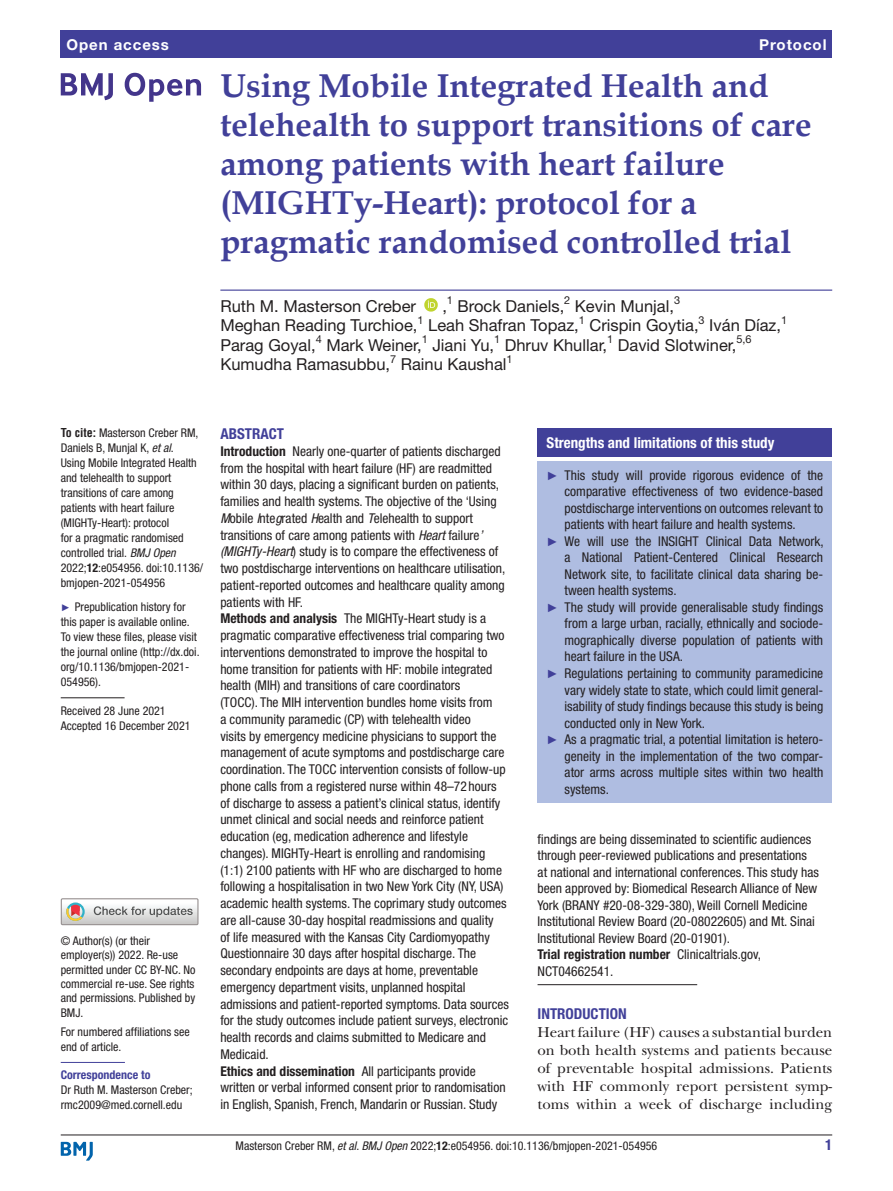
<style>
.page{position:relative;width:893px;height:1191px;background:#fff}
.page>*{position:absolute;margin:0;border:0;box-sizing:border-box;transform-origin:0 0}
.t1{font:700 33px/39px "Book Antiqua";color:#414099}
.t2{font:16.5px "Helvetica Neue LT Std";color:#231f20}
.t3{font:15px/18px "New Baskerville";color:#231f20;text-align:justify}
.t4{font:700 condensed 15px "Helvetica Neue LT Std";color:#fff}
.t5{font:700 condensed 15px "Helvetica Neue LT Std";color:#414099}
.t6{font:700 15px "Helvetica Neue LT Std";letter-spacing:.065em;color:#fff}
.t7{font:condensed 13.5px/16.8px "Helvetica Neue LT Std";color:#231f20}
.t8{font:condensed 12px/15px "Helvetica Neue LT Std";color:#231f20}
.t9{font:700 condensed 12px "Helvetica Neue LT Std";color:#414099}
.t10{font:10.95px "Helvetica Neue LT Std";color:#231f20}
.s1{font-family:"Helvetica LT Std";font-weight:700}
.s2{font-style:italic}
.s3{font-weight:700}
.s4{font-family:"Arial";font-stretch:normal;font-size:9.75px;color:#414099}
.s5{font-family:"Arial";font-stretch:normal;font-size:12px;color:#414099}
</style>
<div class="page">
<hr style="left:61px;top:1134px;width:771px;height:1px;background:#231f20">
<svg style="left:61px;top:1141px;width:32px;height:19px"></svg>
<div style="left:61px;top:31px;width:771px;height:27px;background:#414099"></div>
<hr style="left:220px;top:289px;width:612px;height:2px;background:#414099">
<svg style="left:424px;top:298px;width:14px;height:14px"></svg>
<hr style="left:61px;top:697px;width:64px;height:1px;background:#231f20">
<hr style="left:61px;top:1062px;width:64px;height:1px;background:#414099">
<svg style="left:61px;top:73px;width:52px;height:27px"></svg>
<svg style="left:125px;top:73px;width:76px;height:29px"></svg>
<div style="left:61px;top:898px;width:138px;height:27px;border:1px solid #969090"></div>
<svg style="left:61px;top:898px;width:137px;height:26px"></svg>
<hr style="left:538px;top:984px;width:159px;height:1px;background:#231f20">
<div style="left:538px;top:428px;width:294px;height:29px;background:#414099"></div>
<div style="left:538px;top:461px;width:294px;height:341px;background:#afbde1"></div>
<p class="t6" style="left:66px;top:35px;width:104px">Open access</p>
<p class="t6" style="left:759px;top:35px;width:69px">Protocol</p>
<h1 class="t1" style="left:220px;top:66px;width:593px">Using Mobile Integrated Health and telehealth to support transitions of care among patients with heart failure (MIGHTy-Heart): protocol for a pragmatic randomised controlled trial</h1>
<p class="t2" style="left:220px;top:296px;width:197px">Ruth M. Masterson Creber</p>
<p class="t2" style="left:442px;top:296px;width:6px">,</p>
<p class="t10" style="left:447px;top:294px;width:8px">1</p>
<p class="t2" style="left:458px;top:296px;width:108px">Brock Daniels,</p>
<p class="t10" style="left:564px;top:294px;width:8px">2</p>
<p class="t2" style="left:575px;top:296px;width:101px">Kevin Munjal,</p>
<p class="t10" style="left:674px;top:294px;width:8px">3</p>
<p class="t2" style="left:220px;top:315px;width:199px">Meghan Reading Turchioe,</p>
<p class="t10" style="left:418px;top:313px;width:8px">1</p>
<p class="t2" style="left:428px;top:315px;width:152px">Leah Shafran Topaz,</p>
<p class="t10" style="left:579px;top:313px;width:8px">1</p>
<p class="t2" style="left:590px;top:315px;width:111px">Crispin Goytia,</p>
<p class="t10" style="left:699px;top:313px;width:8px">3</p>
<p class="t2" style="left:709px;top:315px;width:73px">Iván Díaz,</p>
<p class="t10" style="left:781px;top:313px;width:8px">1</p>
<p class="t2" style="left:220px;top:335px;width:97px">Parag Goyal,</p>
<p class="t10" style="left:316px;top:333px;width:8px">4</p>
<p class="t2" style="left:326px;top:335px;width:97px">Mark Weiner,</p>
<p class="t10" style="left:422px;top:333px;width:8px">1</p>
<p class="t2" style="left:432px;top:335px;width:63px">Jiani Yu,</p>
<p class="t10" style="left:494px;top:333px;width:8px">1</p>
<p class="t2" style="left:505px;top:335px;width:104px">Dhruv Khullar,</p>
<p class="t10" style="left:607px;top:333px;width:8px">1</p>
<p class="t2" style="left:618px;top:335px;width:120px">David Slotwiner,</p>
<p class="t10" style="left:736px;top:333px;width:17px">5,6</p>
<p class="t2" style="left:220px;top:354px;width:171px">Kumudha Ramasubbu,</p>
<p class="t10" style="left:390px;top:352px;width:8px">7</p>
<p class="t2" style="left:401px;top:354px;width:107px">Rainu Kaushal</p>
<p class="t10" style="left:506px;top:352px;width:8px">1</p>
<p class="t8" style="left:61px;top:425px;width:144px"><span class="s1">To cite:</span> Masterson Creber RM,<br>Daniels B, Munjal K, <span class="s2">et al</span>.<br>Using Mobile Integrated Health and telehealth to support transitions of care among patients with heart failure (MIGHTy-Heart): protocol<br>for a pragmatic randomised controlled trial. <span class="s2">BMJ Open<br></span>2022;<span class="s3">12</span>:e054956. doi:10.1136/ bmjopen-2021-054956</p>
<p class="t8" style="left:61px;top:599px;width:140px"><span class="s4">►</span> Prepublication history for this paper is available online.<br>To view these files, please visit the journal online (http://dx.doi. org/10.1136/bmjopen-2021-<br>054956).</p>
<p class="t8" style="left:61px;top:703px;width:131px">Received 28 June 2021<br>Accepted 16 December 2021</p>
<p class="t8" style="left:61px;top:933px;width:136px;line-height:14.4px">© Author(s) (or their employer(s)) 2022. Re-use permitted under CC BY-NC. No commercial re-use. See rights and permissions. Published by<br>BMJ.</p>
<p class="t8" style="left:61px;top:1024px;width:130px">For numbered affiliations see end of article.</p>
<p class="t9" style="left:61px;top:1067px;width:91px">Correspondence to</p>
<p class="t8" style="left:61px;top:1082px;width:133px">Dr Ruth M. Masterson Creber; rmc2009@med.cornell.edu</p>
<p class="t5" style="left:220px;top:425px;width:65px">ABSTRACT</p>
<p class="t7" style="left:220px;top:442px;width:290px"><span class="s3">Introduction</span> Nearly one-quarter of patients discharged from the hospital with heart failure (HF) are readmitted within 30 days, placing a significant burden on patients, families and health systems. The objective of the ‘Using <span class="s2">M</span>obile <span class="s2">I</span>nte<span class="s2">g</span>rated <span class="s2">H</span>ealth and <span class="s2">T</span>elehealth to support transitions of care among patients with <span class="s2">Heart</span> failure<span class="s2">’ (MIGHTy-Heart</span>) study is to compare the effectiveness of two postdischarge interventions on healthcare utilisation, patient-reported outcomes and healthcare quality among patients with HF.<br><span class="s3">Methods and analysis</span> The MIGHTy-Heart study is a pragmatic comparative effectiveness trial comparing two interventions demonstrated to improve the hospital to home transition for patients with HF: mobile integrated health (MIH) and transitions of care coordinators<br>(TOCC). The MIH intervention bundles home visits from<br>a community paramedic (CP) with telehealth video<br>visits by emergency medicine physicians to support the management of acute symptoms and postdischarge care coordination. The TOCC intervention consists of follow-up phone calls from a registered nurse within 48–72 hours of discharge to assess a patient’s clinical status, identify unmet clinical and social needs and reinforce patient education (eg, medication adherence and lifestyle changes). MIGHTy-Heart is enrolling and randomising (1:1) 2100 patients with HF who are discharged to home following a hospitalisation in two New York City (NY, USA) academic health systems. The coprimary study outcomes are all-cause 30-day hospital readmissions and quality<br>of life measured with the Kansas City Cardiomyopathy Questionnaire 30 days after hospital discharge. The secondary endpoints are days at home, preventable emergency department visits, unplanned hospital admissions and patient-reported symptoms. Data sources for the study outcomes include patient surveys, electronic health records and claims submitted to Medicare and Medicaid.<br><span class="s3">Ethics and dissemination</span> All participants provide written or verbal informed consent prior to randomisation in English, Spanish, French, Mandarin or Russian. Study</p>
<p class="t4" style="left:547px;top:434px;width:229px">Strengths and limitations of this study</p>
<p class="t7" style="left:547px;top:466px;width:278px"><span class="s5">►</span> This study will provide rigorous evidence of the</p>
<p class="t7" style="left:565px;top:483px;width:260px">comparative effectiveness of two evidence-based</p>
<p class="t7" style="left:565px;top:499px;width:260px">postdischarge interventions on outcomes relevant to</p>
<p class="t7" style="left:565px;top:516px;width:233px">patients with heart failure and health systems.</p>
<p class="t7" style="left:547px;top:532px;width:279px"><span class="s5">►</span> We will use the INSIGHT Clinical Data Network,</p>
<p class="t7" style="left:565px;top:549px;width:260px">a National Patient-Centered Clinical Research</p>
<p class="t7" style="left:565px;top:565px;width:260px">Network site, to facilitate clinical data sharing be-</p>
<p class="t7" style="left:565px;top:582px;width:114px">tween health systems.</p>
<p class="t7" style="left:547px;top:598px;width:278px"><span class="s5">►</span> The study will provide generalisable study findings</p>
<p class="t7" style="left:565px;top:615px;width:260px">from a large urban, racially, ethnically and sociode-</p>
<p class="t7" style="left:565px;top:631px;width:260px">mographically diverse population of patients with</p>
<p class="t7" style="left:565px;top:648px;width:120px">heart failure in the USA.</p>
<p class="t7" style="left:547px;top:664px;width:278px"><span class="s5">►</span> Regulations pertaining to community paramedicine</p>
<p class="t7" style="left:565px;top:681px;width:260px">vary widely state to state, which could limit general-</p>
<p class="t7" style="left:565px;top:697px;width:260px">isability of study findings because this study is being</p>
<p class="t7" style="left:565px;top:714px;width:142px">conducted only in New York.</p>
<p class="t7" style="left:547px;top:730px;width:278px"><span class="s5">►</span> As a pragmatic trial, a potential limitation is hetero-</p>
<p class="t7" style="left:565px;top:747px;width:260px">geneity in the implementation of the two compar-</p>
<p class="t7" style="left:565px;top:763px;width:260px">ator arms across multiple sites within two health</p>
<p class="t7" style="left:565px;top:780px;width:46px">systems.</p>
<p class="t7" style="left:538px;top:830px;width:283px">findings are being disseminated to scientific audiences through peer-reviewed publications and presentations at national and international conferences. This study has been approved by: Biomedical Research Alliance of New York (BRANY #20-08-329-380), Weill Cornell Medicine Institutional Review Board (20-08022605) and Mt. Sinai Institutional Review Board (20-01901).<br><span class="s3">Trial registration number</span> Clinicaltrials.gov, NCT04662541.</p>
<p class="t5" style="left:538px;top:1005px;width:91px">INTRODUCTION</p>
<p class="t3" style="left:538px;top:1023px;width:296px">Heart failure (HF) causes a substantial burden on both health systems and patients because of preventable hospital admissions. Patients with HF commonly report persistent symp&shy;toms within a week of discharge including</p>
<p class="t8" style="left:236px;top:1137px;width:423px">Masterson Creber RM, <span class="s2">et al</span>. <span class="s2">BMJ Open</span> 2022;<span class="s3">12</span>:e054956. doi:10.1136/bmjopen-2021-054956</p>
<p class="t5" style="left:825px;top:1135px;width:9px">1</p>
</div>
